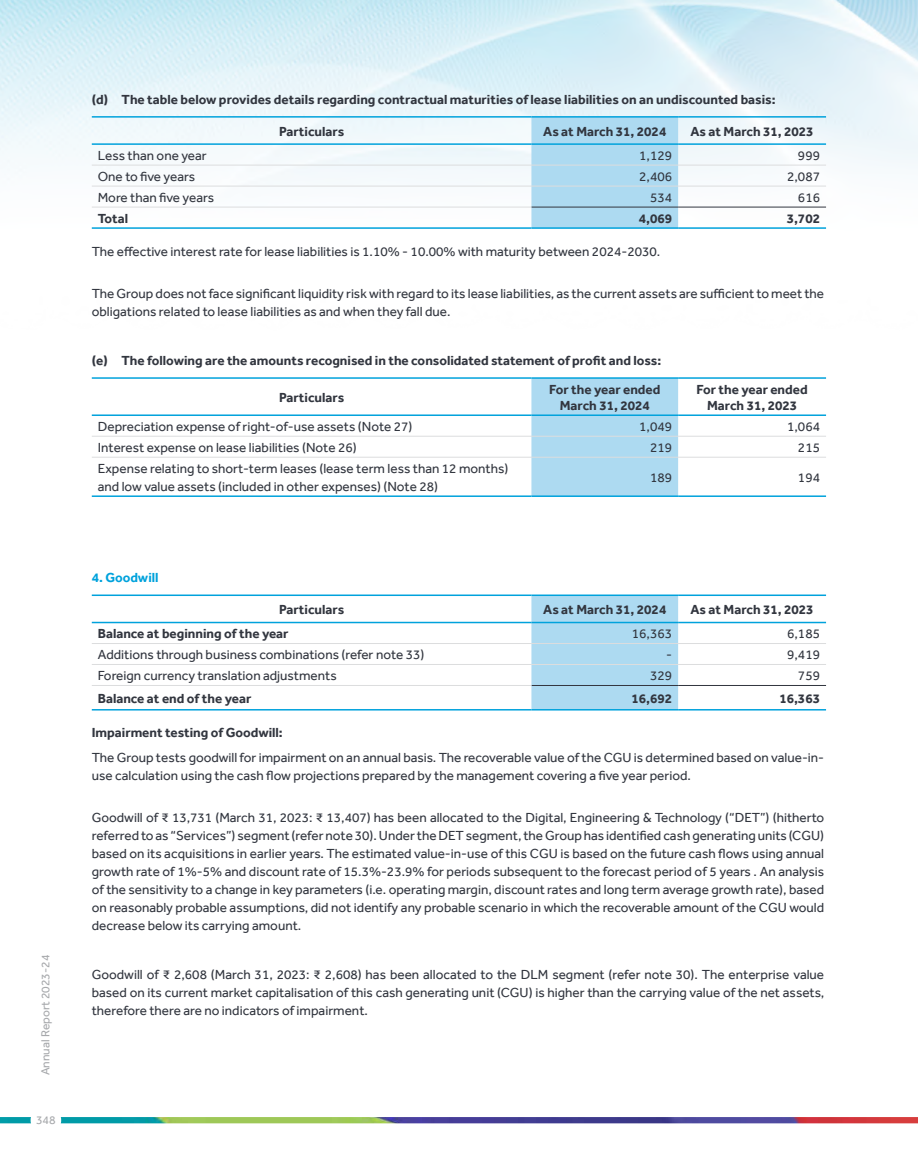
<style>
.page{position:relative;width:918px;height:1167px;background:#fff}
.page>*{position:absolute;margin:0;border:0;box-sizing:border-box;transform-origin:0 0}
.t1{font:13.5px/18px "Effra";color:#32363f}
.t2{font:700 13.5px/16.2px "Effra";color:#32363f;text-align:center}
.t3{font:700 13.5px "Effra";color:#00a2dc}
.t4{font:12px "Effra";color:#a7a9ac}
</style>
<div class="page">
<img style="left:0;top:0;width:918px;height:711px">
<img style="left:0;top:1117px;width:918px;height:6px">
<div style="left:31px;top:1104px;width:30px;height:31px;background:#fff;border-radius:50%"></div>
<div style="left:531px;top:118px;width:147px;height:109px;background:#addaf1"></div>
<hr style="left:92px;top:116px;width:439px;height:2px;background:#00a2dc">
<hr style="left:531px;top:116px;width:147px;height:2px;background:#00a2dc">
<hr style="left:678px;top:116px;width:148px;height:2px;background:#00a2dc">
<hr style="left:92px;top:143px;width:439px;height:2px;background:#00a2dc">
<hr style="left:531px;top:143px;width:147px;height:2px;background:#00a2dc">
<hr style="left:678px;top:143px;width:148px;height:2px;background:#00a2dc">
<hr style="left:92px;top:227px;width:439px;height:2px;background:#00a2dc">
<hr style="left:531px;top:227px;width:147px;height:2px;background:#00a2dc">
<hr style="left:678px;top:227px;width:148px;height:2px;background:#00a2dc">
<hr style="left:531px;top:207px;width:147px;height:1px;background:#32363f">
<hr style="left:678px;top:207px;width:148px;height:1px;background:#32363f">
<hr style="left:92px;top:165px;width:439px;height:1px;background:#dcddde">
<hr style="left:531px;top:165px;width:147px;height:1px;background:#dcddde">
<hr style="left:678px;top:165px;width:148px;height:1px;background:#dcddde">
<hr style="left:92px;top:186px;width:439px;height:1px;background:#dcddde">
<hr style="left:531px;top:186px;width:147px;height:1px;background:#dcddde">
<hr style="left:678px;top:186px;width:148px;height:1px;background:#dcddde">
<hr style="left:92px;top:207px;width:439px;height:1px;background:#dcddde">
<div style="left:531px;top:379px;width:147px;height:116px;background:#addaf1"></div>
<hr style="left:92px;top:377px;width:439px;height:2px;background:#00a2dc">
<hr style="left:531px;top:377px;width:147px;height:2px;background:#00a2dc">
<hr style="left:678px;top:377px;width:148px;height:2px;background:#00a2dc">
<hr style="left:92px;top:414px;width:439px;height:2px;background:#00a2dc">
<hr style="left:531px;top:414px;width:147px;height:2px;background:#00a2dc">
<hr style="left:678px;top:414px;width:148px;height:2px;background:#00a2dc">
<hr style="left:92px;top:495px;width:439px;height:2px;background:#00a2dc">
<hr style="left:531px;top:495px;width:147px;height:2px;background:#00a2dc">
<hr style="left:678px;top:495px;width:148px;height:2px;background:#00a2dc">
<hr style="left:92px;top:436px;width:439px;height:1px;background:#dcddde">
<hr style="left:531px;top:436px;width:147px;height:1px;background:#dcddde">
<hr style="left:678px;top:436px;width:148px;height:1px;background:#dcddde">
<hr style="left:92px;top:457px;width:439px;height:1px;background:#dcddde">
<hr style="left:531px;top:457px;width:147px;height:1px;background:#dcddde">
<hr style="left:678px;top:457px;width:148px;height:1px;background:#dcddde">
<div style="left:531px;top:596px;width:147px;height:113px;background:#addaf1"></div>
<hr style="left:92px;top:594px;width:439px;height:2px;background:#00a2dc">
<hr style="left:531px;top:594px;width:147px;height:2px;background:#00a2dc">
<hr style="left:678px;top:594px;width:148px;height:2px;background:#00a2dc">
<hr style="left:92px;top:621px;width:439px;height:2px;background:#00a2dc">
<hr style="left:531px;top:621px;width:147px;height:2px;background:#00a2dc">
<hr style="left:678px;top:621px;width:148px;height:2px;background:#00a2dc">
<hr style="left:92px;top:709px;width:439px;height:1px;background:#00a2dc">
<hr style="left:531px;top:709px;width:147px;height:1px;background:#00a2dc">
<hr style="left:678px;top:709px;width:148px;height:1px;background:#00a2dc">
<hr style="left:531px;top:685px;width:147px;height:1px;background:#32363f">
<hr style="left:678px;top:685px;width:148px;height:1px;background:#32363f">
<hr style="left:92px;top:643px;width:439px;height:1px;background:#dcddde">
<hr style="left:531px;top:643px;width:147px;height:1px;background:#dcddde">
<hr style="left:678px;top:643px;width:148px;height:1px;background:#dcddde">
<hr style="left:92px;top:664px;width:439px;height:1px;background:#dcddde">
<hr style="left:531px;top:664px;width:147px;height:1px;background:#dcddde">
<hr style="left:678px;top:664px;width:148px;height:1px;background:#dcddde">
<hr style="left:92px;top:685px;width:439px;height:1px;background:#dcddde">
<p class="t4" style="left:38px;top:1075px;width:122px;rotate:-90deg">Annual Report 2023-24</p>
<p class="t4" style="left:36px;top:1113px;width:21px">348</p>
<p class="t2" style="left:92px;top:91px;width:685px">(d) The table below provides details regarding contractual maturities of lease liabilities on an undiscounted basis:</p>
<p class="t2" style="left:279px;top:123px;width:67px">Particulars</p>
<p class="t2" style="left:543px;top:123px;width:125px">As at March 31, 2024</p>
<p class="t2" style="left:691px;top:123px;width:125px">As at March 31, 2023</p>
<p class="t1" style="left:98px;top:146px;width:111px">Less than one year</p>
<p class="t1" style="left:639px;top:146px;width:34px">1,129</p>
<p class="t1" style="left:798px;top:146px;width:24px">999</p>
<p class="t1" style="left:98px;top:167px;width:99px">One to five years</p>
<p class="t1" style="left:639px;top:167px;width:34px">2,406</p>
<p class="t1" style="left:787px;top:167px;width:34px">2,087</p>
<p class="t1" style="left:98px;top:188px;width:118px">More than five years</p>
<p class="t1" style="left:650px;top:188px;width:24px">534</p>
<p class="t1" style="left:798px;top:188px;width:24px">616</p>
<p class="t2" style="left:98px;top:210px;width:32px">Total</p>
<p class="t2" style="left:639px;top:210px;width:35px">4,069</p>
<p class="t2" style="left:787px;top:210px;width:35px">3,702</p>
<p class="t1" style="left:92px;top:242px;width:570px">The effective interest rate for lease liabilities is 1.10% - 10.00% with maturity between 2024-2030.</p>
<p class="t1" style="left:92px;top:284px;width:734px">The Group does not face significant liquidity risk with regard to its lease liabilities, as the current assets are sufficient to meet the obligations related to lease liabilities as and when they fall due.</p>
<p class="t2" style="left:92px;top:352px;width:571px">(e) The following are the amounts recognised in the consolidated statement of profit and loss:</p>
<p class="t2" style="left:279px;top:389px;width:67px">Particulars</p>
<p class="t2" style="left:549px;top:381px;width:113px">For the year ended<br>March 31, 2024</p>
<p class="t2" style="left:697px;top:381px;width:113px">For the year ended<br>March 31, 2023</p>
<p class="t1" style="left:98px;top:417px;width:316px">Depreciation expense of right-of-use assets (Note 27)</p>
<p class="t1" style="left:639px;top:417px;width:34px">1,049</p>
<p class="t1" style="left:787px;top:417px;width:34px">1,064</p>
<p class="t1" style="left:98px;top:438px;width:260px">Interest expense on lease liabilities (Note 26)</p>
<p class="t1" style="left:650px;top:438px;width:24px">219</p>
<p class="t1" style="left:798px;top:438px;width:24px">215</p>
<p class="t1" style="left:98px;top:459px;width:412px">Expense relating to short-term leases (lease term less than 12 months) and low value assets (included in other expenses) (Note 28)</p>
<p class="t1" style="left:650px;top:468px;width:24px">189</p>
<p class="t1" style="left:798px;top:468px;width:24px">194</p>
<p class="t3" style="left:92px;top:569px;width:68px">4. Goodwill</p>
<p class="t2" style="left:279px;top:601px;width:67px">Particulars</p>
<p class="t2" style="left:543px;top:601px;width:125px">As at March 31, 2024</p>
<p class="t2" style="left:691px;top:601px;width:125px">As at March 31, 2023</p>
<p class="t2" style="left:98px;top:625px;width:192px">Balance at beginning of the year</p>
<p class="t1" style="left:632px;top:624px;width:42px">16,363</p>
<p class="t1" style="left:787px;top:624px;width:34px">6,185</p>
<p class="t1" style="left:98px;top:645px;width:328px">Additions through business combinations (refer note 33)</p>
<p class="t1" style="left:666px;top:645px;width:7px">-</p>
<p class="t1" style="left:787px;top:645px;width:34px">9,419</p>
<p class="t1" style="left:98px;top:666px;width:240px">Foreign currency translation adjustments</p>
<p class="t1" style="left:650px;top:666px;width:24px">329</p>
<p class="t1" style="left:798px;top:666px;width:24px">759</p>
<p class="t2" style="left:98px;top:690px;width:155px">Balance at end of the year</p>
<p class="t2" style="left:632px;top:690px;width:42px">16,692</p>
<p class="t2" style="left:779px;top:690px;width:42px">16,363</p>
<p class="t2" style="left:92px;top:724px;width:193px">Impairment testing of Goodwill:</p>
<p class="t1" style="left:92px;top:748px;width:734px">The Group tests goodwill for impairment on an annual basis. The recoverable value of the CGU is determined based on value-in&shy;use calculation using the cash flow projections prepared by the management covering a five year period.</p>
<p class="t1" style="left:92px;top:808px;width:734px;text-align:justify">Goodwill of ₹ 13,731 (March 31, 2023: ₹ 13,407) has been allocated to the Digital, Engineering &amp; Technology (“DET”) (hitherto referred to as “Services”) segment (refer note 30). Under the DET segment, the Group has identified cash generating units (CGU) based on its acquisitions in earlier years. The estimated value-in-use of this CGU is based on the future cash flows using annual growth rate of 1%-5% and discount rate of 15.3%-23.9% for periods subsequent to the forecast period of 5 years . An analysis of the sensitivity to a change in key parameters (i.e. operating margin, discount rates and long term average growth rate), based on reasonably probable assumptions, did not identify any probable scenario in which the recoverable amount of the CGU would decrease below its carrying amount.</p>
<p class="t1" style="left:92px;top:965px;width:734px;text-align:justify">Goodwill of ₹ 2,608 (March 31, 2023: ₹ 2,608) has been allocated to the DLM segment (refer note 30). The enterprise value based on its current market capitalisation of this cash generating unit (CGU) is higher than the carrying value of the net assets, therefore there are no indicators of impairment.</p>
</div>
